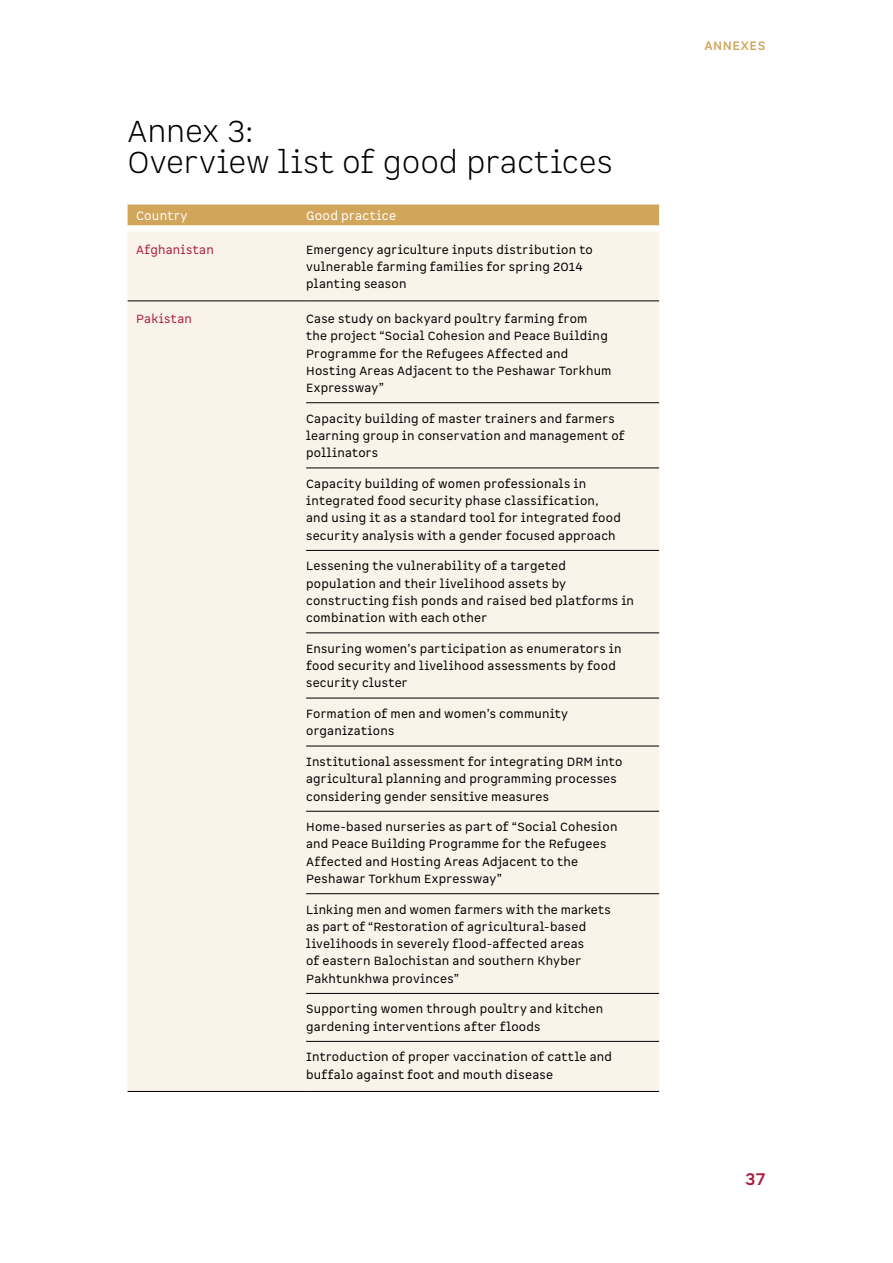
<style>
.page{position:relative;width:893px;height:1263px;background:#fff}
.page>*{position:absolute;margin:0;border:0;box-sizing:border-box;transform-origin:0 0}
.t1{font:300 30px/30.6px "Spock Pro";letter-spacing:-.005em;color:#000}
.t2{font:700 16.5px "Spock Pro";color:#aa1e3d}
.t3{font:12px "Spock Pro";letter-spacing:.02em;color:#fff}
.t4{font:700 12px "Spock Pro";letter-spacing:.05em;color:#d1a55a}
.t5{font:11.7px/17.2px "Spock Pro";letter-spacing:.02em;color:#000}
.t6{font:11.7px "Spock Pro";letter-spacing:.025em;color:#aa1e3d}
</style>
<div class="page">
<div style="left:128px;top:205px;width:531px;height:20px;background:#d1a55a"></div>
<div style="left:128px;top:232px;width:531px;height:859px;background:#f9f3ea"></div>
<hr style="left:306px;top:300px;width:353px;height:1px;background:#000">
<hr style="left:306px;top:402px;width:353px;height:1px;background:#000">
<hr style="left:306px;top:468px;width:353px;height:1px;background:#000">
<hr style="left:306px;top:550px;width:353px;height:1px;background:#000">
<hr style="left:306px;top:632px;width:353px;height:1px;background:#000">
<hr style="left:306px;top:698px;width:353px;height:1px;background:#000">
<hr style="left:306px;top:746px;width:353px;height:1px;background:#000">
<hr style="left:306px;top:811px;width:353px;height:1px;background:#000">
<hr style="left:306px;top:893px;width:353px;height:1px;background:#000">
<hr style="left:306px;top:993px;width:353px;height:1px;background:#000">
<hr style="left:306px;top:1041px;width:353px;height:1px;background:#000">
<hr style="left:306px;top:1091px;width:353px;height:1px;background:#000">
<hr style="left:128px;top:300px;width:178px;height:1px;background:#000">
<hr style="left:128px;top:1091px;width:178px;height:1px;background:#000">
<h1 class="t1" style="left:128px;top:116px;width:487px">Annex 3:<br>Overview list of good practices</h1>
<p class="t3" style="left:136px;top:208px;width:53px">Country</p>
<p class="t3" style="left:306px;top:208px;width:92px">Good practice</p>
<p class="t6" style="left:136px;top:242px;width:79px">Afghanistan</p>
<p class="t5" style="left:306px;top:241px;width:288px">Emergency agriculture inputs distribution to vulnerable farming families for spring 2014 planting season</p>
<p class="t6" style="left:136px;top:311px;width:57px">Pakistan</p>
<p class="t5" style="left:306px;top:310px;width:307px">Case study on backyard poultry farming from the project “Social Cohesion and Peace Building Programme for the Refugees Affected and Hosting Areas Adjacent to the Peshawar Torkhum Expressway”</p>
<p class="t5" style="left:306px;top:410px;width:320px">Capacity building of master trainers and farmers learning group in conservation and management of pollinators</p>
<p class="t5" style="left:306px;top:475px;width:316px">Capacity building of women professionals in integrated food security phase classification, and using it as a standard tool for integrated food security analysis with a gender focused approach</p>
<p class="t5" style="left:306px;top:558px;width:329px">Lessening the vulnerability of a targeted population and their livelihood assets by constructing fish ponds and raised bed platforms in combination with each other</p>
<p class="t5" style="left:306px;top:640px;width:317px">Ensuring women’s participation as enumerators in food security and livelihood assessments by food security cluster</p>
<p class="t5" style="left:306px;top:705px;width:263px">Formation of men and women’s community organizations</p>
<p class="t5" style="left:306px;top:753px;width:318px">Institutional assessment for integrating DRM into agricultural planning and programming processes considering gender sensitive measures</p>
<p class="t5" style="left:306px;top:818px;width:313px">Home-based nurseries as part of “Social Cohesion and Peace Building Programme for the Refugees Affected and Hosting Areas Adjacent to the Peshawar Torkhum Expressway”</p>
<p class="t5" style="left:306px;top:901px;width:306px">Linking men and women farmers with the markets as part of “Restoration of agricultural-based livelihoods in severely flood-affected areas<br>of eastern Balochistan and southern Khyber Pakhtunkhwa provinces”</p>
<p class="t5" style="left:306px;top:1001px;width:299px">Supporting women through poultry and kitchen gardening interventions after floods</p>
<p class="t5" style="left:306px;top:1048px;width:307px">Introduction of proper vaccination of cattle and buffalo against foot and mouth disease</p>
<p class="t4" style="left:704px;top:38px;width:63px">ANNEXES</p>
<h2 class="t2" style="left:745px;top:1168px;width:22px">37</h2>
</div>
